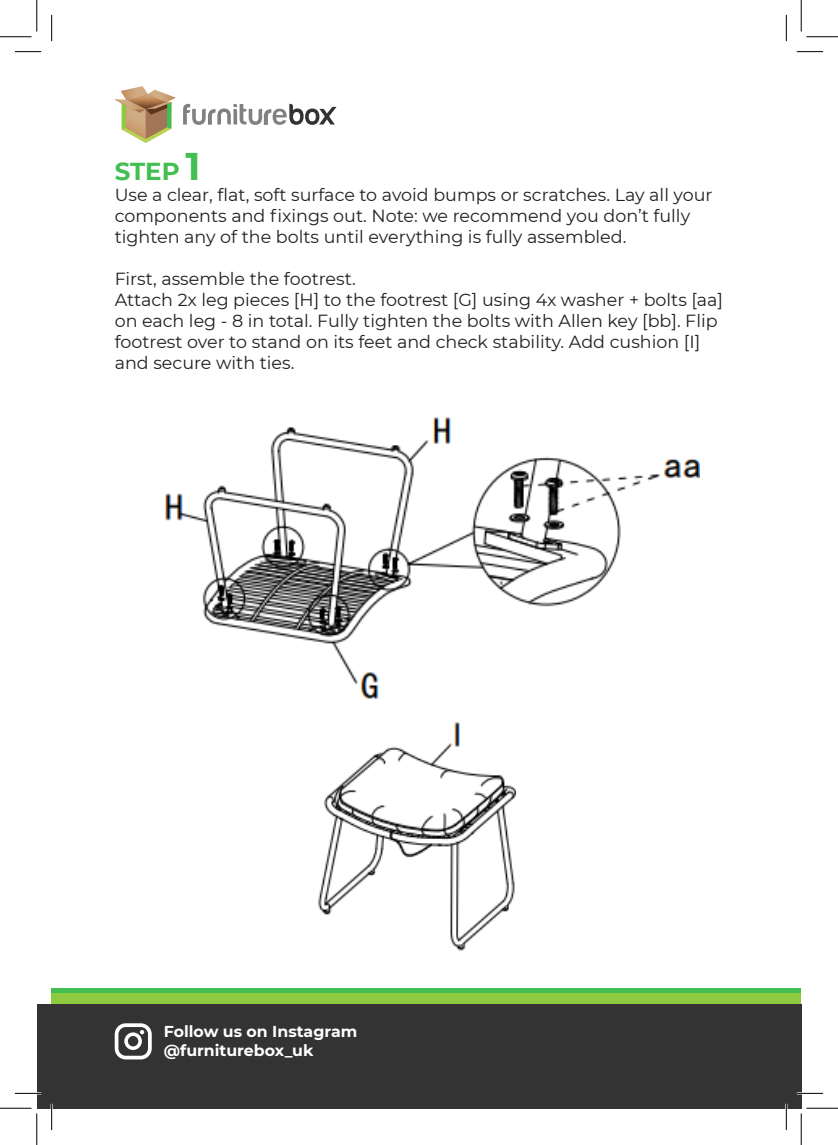
<style>
.page{position:relative;width:838px;height:1145px;background:#fff}
.page>*{position:absolute;margin:0;border:0;box-sizing:border-box;transform-origin:0 0}
.t1{font:700 24.5px "Montserrat";color:#42be52}
.t2{font:17.5px/21px "Montserrat";color:#231f20}
.t3{font:700 15.75px "Montserrat";color:#fff}
.s1{font-size:38.5px}
</style>
<div class="page">
<div style="left:51px;top:988px;width:750px;height:105px;background:#42be52"></div>
<div style="left:51px;top:993px;width:750px;height:105px;background:#8dca3f"></div>
<div style="left:37px;top:1004px;width:764px;height:104px;background:#333"></div>
<svg style="left:115px;top:1023px;width:37px;height:36px"></svg>
<svg style="left:115px;top:86px;width:60px;height:57px"></svg>
<svg style="left:183px;top:104px;width:153px;height:21px"></svg>
<img style="left:318px;top:722px;width:199px;height:229px">
<img style="left:164px;top:417px;width:535px;height:282px">
<div style="left:575px;top:367px;width:134px;height:57px;background:#fff"></div>
<div style="left:581px;top:633px;width:134px;height:91px;background:#fff"></div>
<div style="left:279px;top:688px;width:62px;height:46px;background:#fff"></div>
<hr style="left:15px;top:1092px;width:26px;height:2px;background:#fff">
<hr style="left:796px;top:1092px;width:27px;height:2px;background:#fff">
<hr style="left:51px;top:1104px;width:2px;height:26px;background:#fff">
<hr style="left:785px;top:1104px;width:2px;height:26px;background:#fff">
<svg style="left:15px;top:51px;width:26px;height:1px"></svg>
<svg style="left:796px;top:51px;width:27px;height:1px"></svg>
<svg style="left:15px;top:1093px;width:26px;height:1px"></svg>
<svg style="left:796px;top:1093px;width:27px;height:1px"></svg>
<svg style="left:51px;top:15px;width:1px;height:26px"></svg>
<svg style="left:51px;top:1104px;width:1px;height:26px"></svg>
<svg style="left:786px;top:15px;width:1px;height:26px"></svg>
<svg style="left:786px;top:1104px;width:1px;height:26px"></svg>
<hr style="left:0;top:36px;width:32px;height:1px;background:#000">
<hr style="left:806px;top:36px;width:31px;height:1px;background:#000">
<hr style="left:0;top:1108px;width:32px;height:1px;background:#000">
<hr style="left:806px;top:1108px;width:31px;height:1px;background:#000">
<hr style="left:36px;top:0;width:1px;height:31px;background:#000">
<hr style="left:36px;top:1113px;width:1px;height:32px;background:#000">
<hr style="left:800px;top:0;width:1px;height:31px;background:#000">
<hr style="left:800px;top:1113px;width:1px;height:32px;background:#000">
<p class="t1" style="left:115px;top:154px;width:87px">STEP <span class="s1">1</span></p>
<p class="t2" style="left:115px;top:184px;width:599px">Use a clear, flat, soft surface to avoid bumps or scratches. Lay all your components and fixings out. Note: we recommend you don’t fully tighten any of the bolts until everything is fully assembled.</p>
<p class="t2" style="left:115px;top:268px;width:242px">First, assemble the footrest.</p>
<p class="t2" style="left:115px;top:289px;width:610px">Attach 2x leg pieces [H] to the footrest [G] using 4x washer + bolts [aa] on each leg - 8 in total. Fully tighten the bolts with Allen key [bb]. Flip footrest over to stand on its feet and check stability. Add cushion [I] and secure with ties.</p>
<p class="t3" style="left:164px;top:1020px;width:195px">Follow us on Instagram</p>
<p class="t3" style="left:164px;top:1039px;width:151px">@furniturebox_uk</p>
</div>
